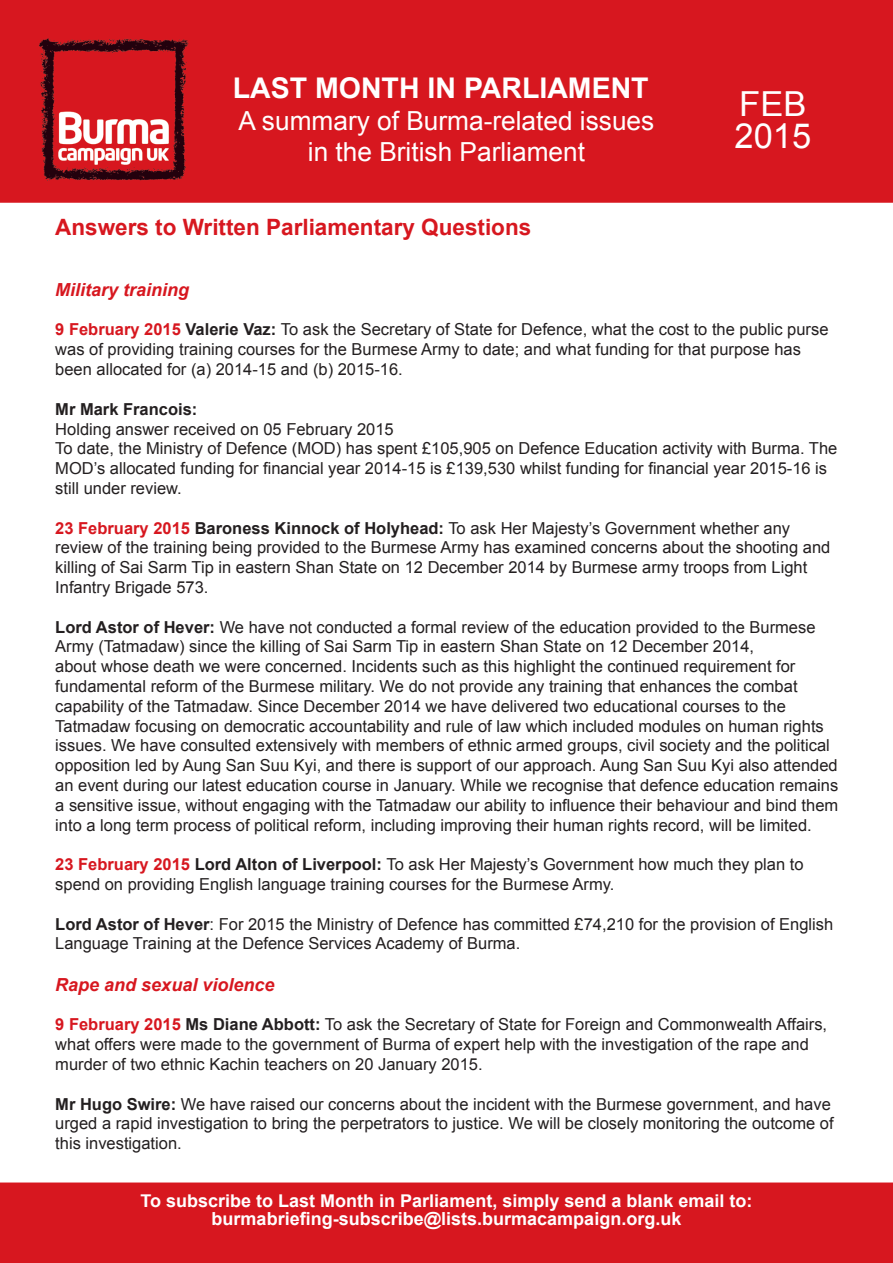
<style>
.page{position:relative;width:893px;height:1263px;background:#fff}
.page>*{position:absolute;margin:0;border:0;box-sizing:border-box;transform-origin:0 0}
.t1{font:34.5px "Arial";color:#fff}
.t2{font:700 28.5px "Arial";color:#fff}
.t3{font:26.25px/31.5px "Arial";color:#fff;text-align:center}
.t4{font:700 22.5px "Arial";color:#d7171f}
.t5{font:700 18px/18px "Arial";color:#fff;text-align:center}
.t6{font:italic 700 18px "Arial";color:#d7171f}
.t7{font:16.5px/19.8px "Arial";color:#231f20}
.t8{font:700 16.5px "Arial";color:#231f20}
.s1{font-weight:700;color:#d7171f}
.s2{font-weight:700}
</style>
<div class="page">
<div style="left:0;top:0;width:893px;height:203px;background:#d7171f;border:2px solid #d7171f"></div>
<img style="left:39px;top:38px;width:150px;height:143px">
<div style="left:0;top:1182px;width:893px;height:81px;background:#d7171f;border:2px solid #d7171f"></div>
<h2 class="t2" style="left:233px;top:69px;width:417px">LAST MONTH IN PARLIAMENT</h2>
<h3 class="t3" style="left:239px;top:105px;width:417px">A summary of Burma-related issues in the British Parliament</h3>
<p class="t4" style="left:55px;top:212px;width:477px">Answers to Written Parliamentary Questions</p>
<p class="t1" style="left:739px;top:82px;width:69px">FEB</p>
<p class="t1" style="left:734px;top:113px;width:78px">2015</p>
<p class="t6" style="left:55px;top:278px;width:136px">Military training</p>
<p class="t7" style="left:55px;top:320px;width:775px"><span class="s1">9 February 2015</span> <span class="s2">Valerie Vaz:</span> To ask the Secretary of State for Defence, what the cost to the public purse was of providing training courses for the Burmese Army to date; and what funding for that purpose has been allocated for (a) 2014-15 and (b) 2015-16.</p>
<p class="t8" style="left:55px;top:398px;width:144px">Mr Mark Francois:</p>
<p class="t7" style="left:55px;top:419px;width:340px">Holding answer received on 05 February 2015</p>
<p class="t7" style="left:55px;top:439px;width:784px">To date, the Ministry of Defence (MOD) has spent £105,905 on Defence Education activity with Burma. The<br>MOD’s allocated funding for financial year 2014-15 is £139,530 whilst funding for financial year 2015-16 is still under review.</p>
<p class="t7" style="left:55px;top:518px;width:777px"><span class="s1">23 February 2015</span> <span class="s2">Baroness Kinnock of Holyhead:</span> To ask Her Majesty’s Government whether any review of the training being provided to the Burmese Army has examined concerns about the shooting and killing of Sai Sarm Tip in eastern Shan State on 12 December 2014 by Burmese army troops from Light Infantry Brigade 573.</p>
<p class="t7" style="left:55px;top:617px;width:784px"><span class="s2">Lord Astor of Hever:</span> We have not conducted a formal review of the education provided to the Burmese Army (Tatmadaw) since the killing of Sai Sarm Tip in eastern Shan State on 12 December 2014,<br>about whose death we were concerned. Incidents such as this highlight the continued requirement for fundamental reform of the Burmese military. We do not provide any training that enhances the combat capability of the Tatmadaw. Since December 2014 we have delivered two educational courses to the Tatmadaw focusing on democratic accountability and rule of law which included modules on human rights issues. We have consulted extensively with members of ethnic armed groups, civil society and the political opposition led by Aung San Suu Kyi, and there is support of our approach. Aung San Suu Kyi also attended an event during our latest education course in January. While we recognise that defence education remains a sensitive issue, without engaging with the Tatmadaw our ability to influence their behaviour and bind them into a long term process of political reform, including improving their human rights record, will be limited.</p>
<p class="t7" style="left:55px;top:855px;width:750px"><span class="s1">23 February 2015</span> <span class="s2">Lord Alton of Liverpool:</span> To ask Her Majesty’s Government how much they plan to spend on providing English language training courses for the Burmese Army.</p>
<p class="t7" style="left:55px;top:914px;width:779px"><span class="s2">Lord Astor of Hever</span>: For 2015 the Ministry of Defence has committed £74,210 for the provision of English<br>Language Training at the Defence Services Academy of Burma.</p>
<p class="t6" style="left:55px;top:972px;width:221px">Rape and sexual violence</p>
<p class="t7" style="left:55px;top:1015px;width:773px"><span class="s1">9 February 2015</span> <span class="s2">Ms Diane Abbott:</span> To ask the Secretary of State for Foreign and Commonwealth Affairs, what offers were made to the government of Burma of expert help with the investigation of the rape and murder of two ethnic Kachin teachers on 20 January 2015.</p>
<p class="t7" style="left:55px;top:1094px;width:780px"><span class="s2">Mr Hugo Swire:</span> We have raised our concerns about the incident with the Burmese government, and have urged a rapid investigation to bring the perpetrators to justice. We will be closely monitoring the outcome of this investigation.</p>
<p class="t5" style="left:141px;top:1192px;width:613px">To subscribe to Last Month in Parliament, simply send a blank email to: burmabriefing-subscribe@lists.burmacampaign.org.uk</p>
</div>
